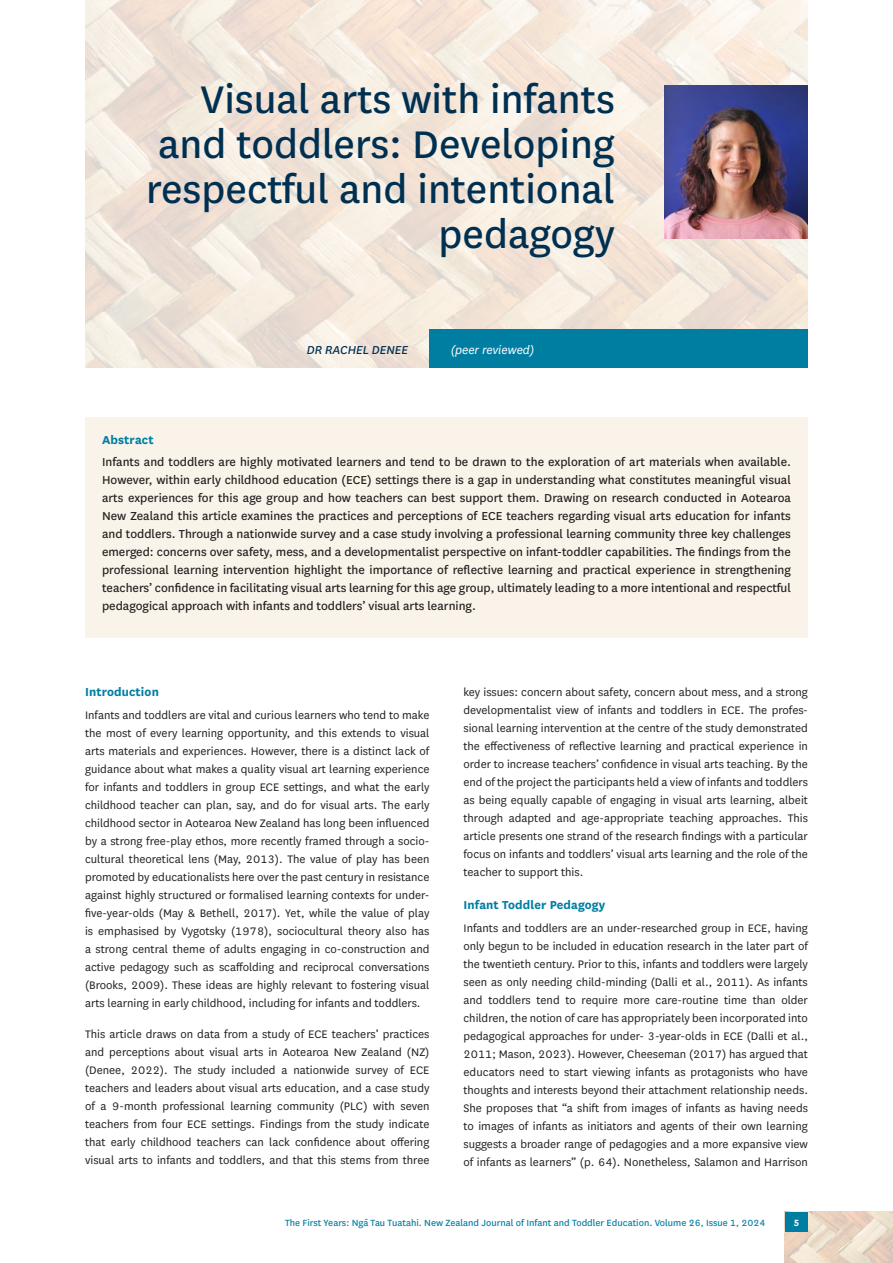
<style>
.page{position:relative;width:893px;height:1263px;background:#fff}
.page>*{position:absolute;margin:0;border:0;box-sizing:border-box;transform-origin:0 0}
.t1{font:45px/45px "National";color:#003051;text-align:right}
.t2{font:13.5px/18px "National";color:#231f20;text-align:justify}
.t3{font:700 13.5px "National";letter-spacing:.01em;color:#007ea2}
.t4{font:italic 13.5px "National";color:#fff}
.t5{font:italic 13.5px "National";color:#003051}
.t6{font:12.75px/18px "National";color:#231f20;text-align:justify}
.t7{font:10.5px "National";color:#007ea2}
.t8{font:700 10.5px "National";color:#fff}
</style>
<div class="page">
<img style="left:785px;top:1212px;width:108px;height:51px">
<div style="left:785px;top:1212px;width:23px;height:19px;background:#007ea2"></div>
<img style="left:85px;top:0;width:723px;height:368px">
<img style="left:665px;top:85px;width:143px;height:153px">
<div style="left:429px;top:330px;width:379px;height:38px;background:#007ea2"></div>
<div style="left:85px;top:417px;width:723px;height:220px;background:#f9f3e9"></div>
<h1 class="t1" style="left:146px;top:75px;width:470px">Visual arts with infants and toddlers: Developing respectful and intentional pedagogy</h1>
<p class="t5" style="left:307px;top:341px;width:103px">DR RACHEL DENEE</p>
<p class="t4" style="left:451px;top:341px;width:85px">(peer reviewed)</p>
<p class="t3" style="left:102px;top:430px;width:53px">Abstract</p>
<p class="t2" style="left:102px;top:452px;width:690px">Infants and toddlers are highly motivated learners and tend to be drawn to the exploration of art materials when available.<br>However, within early childhood education (ECE) settings there is a gap in understanding what constitutes meaningful visual arts experiences for this age group and how teachers can best support them. Drawing on research conducted in Aotearoa New Zealand this article examines the practices and perceptions of ECE teachers regarding visual arts education for infants and toddlers. Through a nationwide survey and a case study involving a professional learning community three key challenges emerged: concerns over safety, mess, and a developmentalist perspective on infant-toddler capabilities. The findings from the professional learning intervention highlight the importance of reflective learning and practical experience in strengthening teachers’ confidence in facilitating visual arts learning for this age group, ultimately leading to a more intentional and respectful pedagogical approach with infants and toddlers’ visual arts learning.</p>
<p class="t3" style="left:85px;top:683px;width:75px">Introduction</p>
<p class="t6" style="left:85px;top:705px;width:346px">Infants and toddlers are vital and curious learners who tend to make the most of every learning opportunity, and this extends to visual arts materials and experiences. However, there is a distinct lack of guidance about what makes a quality visual art learning experience for infants and toddlers in group ECE settings, and what the early childhood teacher can plan, say, and do for visual arts. The early childhood sector in Aotearoa New Zealand has long been influenced by a strong free-play ethos, more recently framed through a socio&shy;cultural theoretical lens (May, 2013). The value of play has been promoted by educationalists here over the past century in resistance against highly structured or formalised learning contexts for under&shy;five-year-olds (May &amp; Bethell, 2017). Yet, while the value of play is emphasised by Vygotsky (1978), sociocultural theory also has a strong central theme of adults engaging in co-construction and active pedagogy such as scaffolding and reciprocal conversations (Brooks, 2009). These ideas are highly relevant to fostering visual arts learning in early childhood, including for infants and toddlers.</p>
<p class="t6" style="left:85px;top:1024px;width:346px">This article draws on data from a study of ECE teachers’ practices and perceptions about visual arts in Aotearoa New Zealand (NZ) (Denee, 2022). The study included a nationwide survey of ECE teachers and leaders about visual arts education, and a case study of a 9-month professional learning community (PLC) with seven teachers from four ECE settings. Findings from the study indicate that early childhood teachers can lack confidence about offering visual arts to infants and toddlers, and that this stems from three</p>
<p class="t6" style="left:463px;top:682px;width:346px">key issues: concern about safety, concern about mess, and a strong developmentalist view of infants and toddlers in ECE. The profes&shy;sional learning intervention at the centre of the study demonstrated the effectiveness of reflective learning and practical experience in order to increase teachers’ confidence in visual arts teaching. By the end of the project the participants held a view of infants and toddlers as being equally capable of engaging in visual arts learning, albeit through adapted and age-appropriate teaching approaches. This article presents one strand of the research findings with a particular focus on infants and toddlers’ visual arts learning and the role of the teacher to support this.</p>
<p class="t3" style="left:463px;top:896px;width:143px">Infant Toddler Pedagogy</p>
<p class="t6" style="left:463px;top:918px;width:346px">Infants and toddlers are an under-researched group in ECE, having only begun to be included in education research in the later part of the twentieth century. Prior to this, infants and toddlers were largely seen as only needing child-minding (Dalli et al., 2011). As infants and toddlers tend to require more care-routine time than older children, the notion of care has appropriately been incorporated into pedagogical approaches for under- 3-year-olds in ECE (Dalli et al., 2011; Mason, 2023). However, Cheeseman (2017) has argued that educators need to start viewing infants as protagonists who have thoughts and interests beyond their attachment relationship needs.<br>She proposes that “a shift from images of infants as having needs to images of infants as initiators and agents of their own learning suggests a broader range of pedagogies and a more expansive view of infants as learners” (p. 64). Nonetheless, Salamon and Harrison</p>
<p class="t7" style="left:364px;top:1216px;width:402px">- Tau Tuatahi. New Zealand Journal of Infant and Toddler Education. Volume 26, Issue 1, 2024</p>
<p class="t7" style="left:285px;top:1216px;width:85px">The First Years: Nga</p>
<p class="t8" style="left:793px;top:1215px;width:7px">5</p>
</div>
